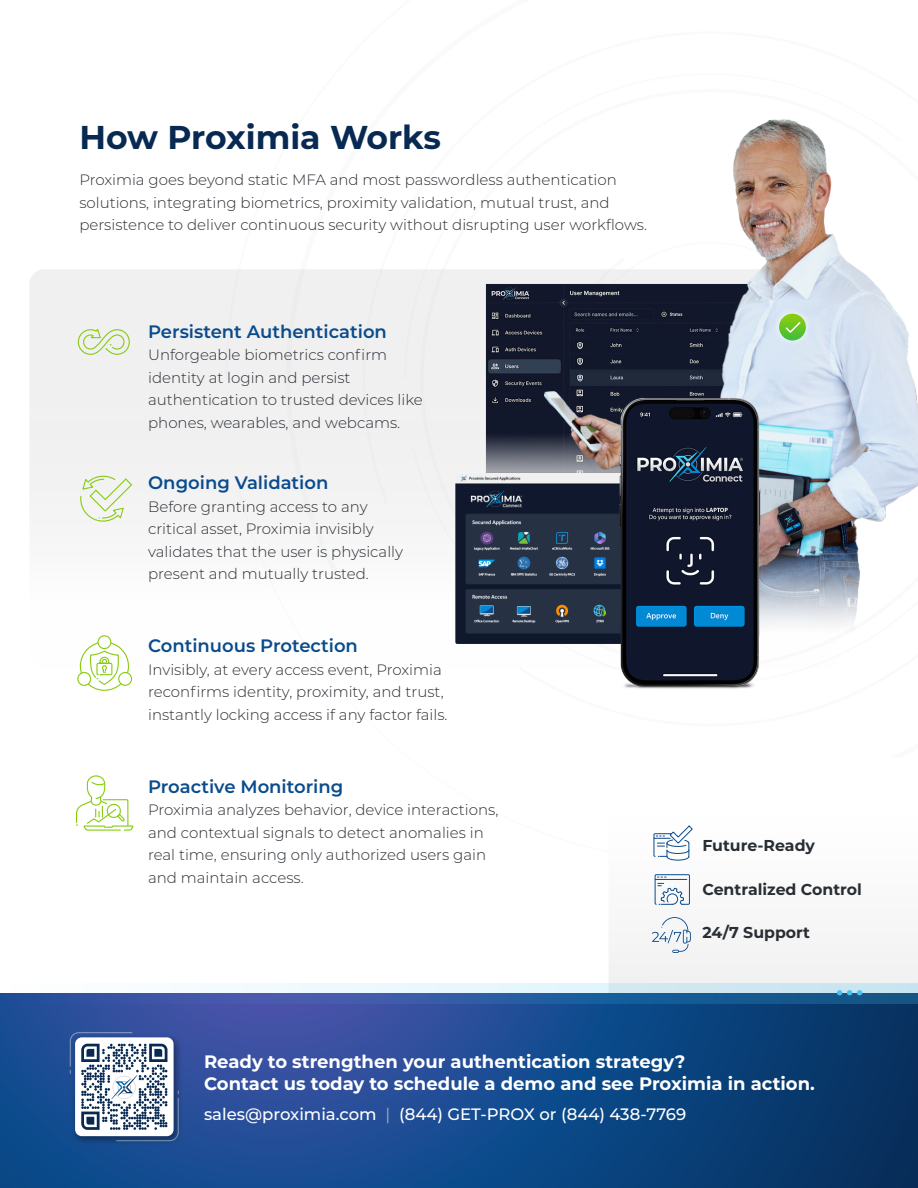
<style>
.page{position:relative;width:918px;height:1188px;background:#fff}
.page>*{position:absolute;margin:0;border:0;box-sizing:border-box;transform-origin:0 0}
.t1{font:700 33px "Montserrat";letter-spacing:-.005em;color:#072952}
.t2{font:700 18px/22.5px "Montserrat";color:#fff}
.t3{font:600 18px "Montserrat";color:#0a4b8c}
.t4{font:500 16.5px "Montserrat";color:#fff}
.t5{font:700 15.75px "Montserrat";color:#292e33}
.t6{font:300 15px/22.5px "Montserrat";color:#292e33}
.s1{font-weight:400;color:#abadaf}
</style>
<div class="page">
<svg style="left:30px;top:269px;width:98px;height:367px"></svg>
<div style="left:609px;top:875px;width:309px;height:108px;background:#f6f6f6"></div>
<img style="left:128px;top:119px;width:790px;height:570px">
<svg style="left:0;top:1004px;width:918px;height:184px;background:#164687"></svg>
<img style="left:69px;top:1031px;width:117px;height:118px">
<svg style="left:70px;top:1020px;width:143px;height:121px"></svg>
<svg style="left:0;top:983px;width:918px;height:21px"></svg>
<svg style="left:837px;top:990px;width:25px;height:5px"></svg>
<svg style="left:746px;top:234px;width:114px;height:273px;background:#c0cdd5"></svg>
<svg style="left:653px;top:825px;width:40px;height:36px"></svg>
<svg style="left:652px;top:917px;width:39px;height:36px"></svg>
<hr style="left:655px;top:879px;width:32px;height:1px;background:#0a4b8c">
<div style="left:655px;top:874px;width:35px;height:31px;border:1px solid #0a4b8c"></div>
<svg style="left:657px;top:877px;width:27px;height:28px"></svg>
<div style="left:70px;top:321px;width:59px;height:58px;background:#f0f0f1;border-radius:29px"></div>
<div style="left:70px;top:474px;width:59px;height:59px;background:#f4f4f5;border-radius:29px"></div>
<svg style="left:70px;top:635px;width:59px;height:58px"></svg>
<div style="left:80px;top:645px;width:38px;height:38px;border:1px solid #fff;border-radius:50%"></div>
<div style="left:94px;top:640px;width:11px;height:11px;border:1px solid #fff;border-radius:50%"></div>
<div style="left:110px;top:668px;width:11px;height:11px;border:1px solid #fff;border-radius:50%"></div>
<div style="left:79px;top:668px;width:10px;height:11px;border:1px solid #fff;border-radius:50%"></div>
<svg style="left:77px;top:327px;width:53px;height:34px"></svg>
<svg style="left:76px;top:775px;width:58px;height:56px"></svg>
<svg style="left:79px;top:436px;width:54px;height:86px"></svg>
<div style="left:80px;top:642px;width:49px;height:49px;border:1px solid #87cc10;border-radius:50%"></div>
<svg style="left:88px;top:650px;width:32px;height:36px"></svg>
<div style="left:98px;top:636px;width:13px;height:13px;background:#fff;border-radius:50%"></div>
<div style="left:97px;top:635px;width:14px;height:14px;border:1px solid #87cc10;border-radius:50%"></div>
<div style="left:119px;top:673px;width:13px;height:12px;background:#fff;border-radius:50%"></div>
<div style="left:118px;top:672px;width:14px;height:14px;border:1px solid #87cc10;border-radius:50%"></div>
<div style="left:78px;top:673px;width:13px;height:12px;background:#fff;border-radius:50%"></div>
<div style="left:77px;top:672px;width:14px;height:14px;border:1px solid #87cc10;border-radius:50%"></div>
<h1 class="t1" style="left:79px;top:114px;width:363px">How Proximia Works</h1>
<p class="t6" style="left:79px;top:168px;width:569px">Proximia goes beyond static MFA and most passwordless authentication solutions, integrating biometrics, proximity validation, mutual trust, and persistence to deliver continuous security without disrupting user workflows.</p>
<p class="t3" style="left:148px;top:319px;width:240px">Persistent Authentication</p>
<p class="t6" style="left:148px;top:343px;width:276px">Unforgeable biometrics confirm identity at login and persist authentication to trusted devices like phones, wearables, and webcams.</p>
<p class="t3" style="left:148px;top:470px;width:182px">Ongoing Validation</p>
<p class="t6" style="left:148px;top:495px;width:256px">Before granting access to any critical asset, Proximia invisibly validates that the user is physically present and mutually trusted.</p>
<p class="t3" style="left:148px;top:633px;width:211px">Continuous Protection</p>
<p class="t6" style="left:148px;top:658px;width:301px">Invisibly, at every access event, Proximia reconfirms identity, proximity, and trust, instantly locking access if any factor fails.</p>
<p class="t3" style="left:148px;top:773px;width:197px">Proactive Monitoring</p>
<p class="t6" style="left:148px;top:798px;width:352px">Proximia analyzes behavior, device interactions, and contextual signals to detect anomalies in real time, ensuring only authorized users gain and maintain access.</p>
<p class="t5" style="left:702px;top:834px;width:114px">Future-Ready</p>
<p class="t5" style="left:702px;top:878px;width:161px">Centralized Control</p>
<p class="t5" style="left:702px;top:921px;width:109px">24/7 Support</p>
<p class="t2" style="left:204px;top:1049px;width:612px">Ready to strengthen your authentication strategy?<br>Contact us today to schedule a demo and see Proximia in action.</p>
<p class="t4" style="left:204px;top:1102px;width:484px">sales@proximia.com <span class="s1">|</span> (844) GET-PROX or (844) 438-7769</p>
</div>
